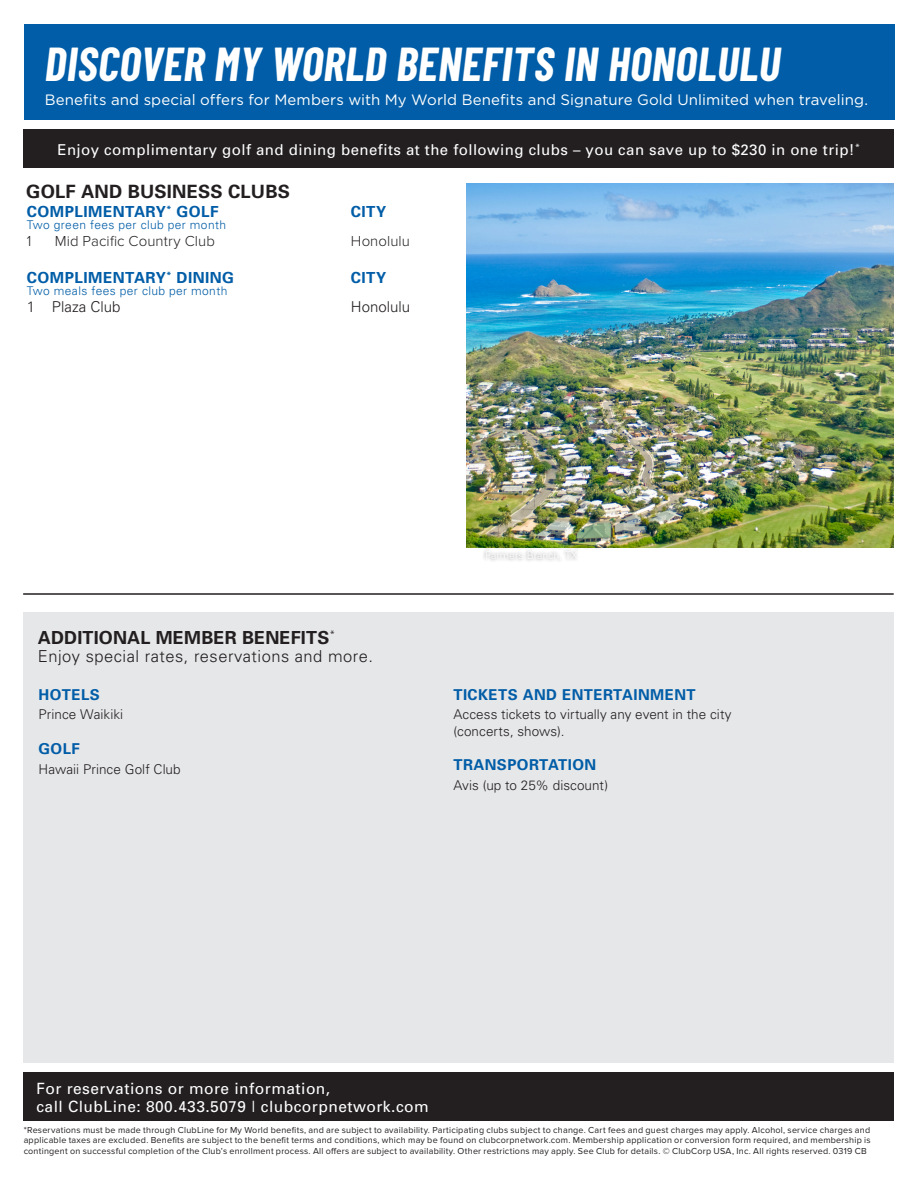
<style>
.page{position:relative;width:918px;height:1188px;background:#fff}
.page>*{position:absolute;margin:0;border:0;box-sizing:border-box;transform-origin:0 0}
.Page_Header{font:italic 700 46.5px "Barlow Condensed";letter-spacing:.01em;color:#fff}
.Page_Header-2{font:700 18.3px "Univers";letter-spacing:.01em;color:#231f20}
.Page_Header-3{font:700 18px "Univers";letter-spacing:.01em;color:#231f20}
.Body_Copy{font:300 16.5px "Univers";letter-spacing:.03em;color:#231f20}
.Body_Copy-2{font:15.6px/17.9px "Univers";letter-spacing:.03em;color:#fff}
.Body_Copy-3{font:700 15.3px "Univers";letter-spacing:.03em;color:#015da7}
.Page_Header-4{font:15px "Gotham";letter-spacing:.005em;color:#fff}
.Body_Copy-4{font:15px "Univers";letter-spacing:.03em;color:#fff}
.Body_Copy-5{font:700 15px "Univers";letter-spacing:.03em;color:#015da7}
.t1{font:300 15px "Proxima Nova";letter-spacing:.005em;color:#231f20}
.Body_Copy-6{font:300 15px "Univers";color:#231f20}
.Header_3{font:300 13.5px/16.8px "Univers";letter-spacing:.005em;color:#231f20}
.Body_Copy-7{font:300 12px "Univers";letter-spacing:.03em;color:#015da7}
.t2{font:9px/10.5px "Proxima Nova";letter-spacing:.025em;color:#231f20;text-align:justify}
</style>
<div class="page">
<div style="left:23px;top:1072px;width:871px;height:49px;background:#231f20"></div>
<div style="left:23px;top:129px;width:870px;height:39px;background:#231f20"></div>
<div style="left:23px;top:612px;width:871px;height:451px;background:#e6e7e9"></div>
<div style="left:482px;top:537px;width:124px;height:27px;background:#231f20;opacity:.47"></div>
<hr style="left:23px;top:593px;width:871px;height:2px;background:#231f20">
<img style="left:467px;top:183px;width:426px;height:364px">
<div style="left:24px;top:24px;width:870px;height:96px;background:#015da7"></div>
<p class="Page_Header" style="left:45px;top:36px;width:737px">DISCOVER MY WORLD BENEFITS IN HONOLULU</p>
<p class="Page_Header-4" style="left:45px;top:91px;width:825px">Benefits and special offers for Members with My World Benefits and Signature Gold Unlimited when traveling.</p>
<p class="Body_Copy-4" style="left:57px;top:140px;width:804px">Enjoy complimentary golf and dining benefits at the following clubs – you can save up to $230 in one trip!<sup>*</sup></p>
<p class="Page_Header-2" style="left:26px;top:180px;width:265px">GOLF AND BUSINESS CLUBS</p>
<p class="Body_Copy-3" style="left:27px;top:202px;width:193px">COMPLIMENTARY<sup>*</sup> GOLF</p>
<p class="Body_Copy-3" style="left:351px;top:202px;width:37px">CITY</p>
<p class="Body_Copy-7" style="left:27px;top:218px;width:201px">Two green fees per club per month</p>
<p class="t1" style="left:27px;top:233px;width:6px">1</p>
<p class="t1" style="left:55px;top:233px;width:162px">Mid Pacific Country Club</p>
<p class="t1" style="left:351px;top:233px;width:61px">Honolulu</p>
<p class="Body_Copy-3" style="left:27px;top:267px;width:209px">COMPLIMENTARY<sup>*</sup> DINING</p>
<p class="Body_Copy-3" style="left:351px;top:267px;width:37px">CITY</p>
<p class="Body_Copy-7" style="left:27px;top:284px;width:202px">Two meals fees per club per month</p>
<p class="Body_Copy-6" style="left:27px;top:298px;width:95px">1 Plaza Club</p>
<p class="Body_Copy-6" style="left:351px;top:298px;width:61px">Honolulu</p>
<p class="Page_Header-3" style="left:38px;top:626px;width:299px">ADDITIONAL MEMBER BENEFITS<sup>*</sup></p>
<p class="Body_Copy" style="left:38px;top:646px;width:337px">Enjoy special rates, reservations and more.</p>
<p class="Body_Copy-5" style="left:39px;top:685px;width:63px">HOTELS</p>
<p class="Header_3" style="left:39px;top:706px;width:86px">Prince Waikiki</p>
<p class="Body_Copy-5" style="left:39px;top:739px;width:43px">GOLF</p>
<p class="Header_3" style="left:39px;top:760px;width:144px">Hawaii Prince Golf Club</p>
<p class="Body_Copy-5" style="left:453px;top:685px;width:244px">TICKETS AND ENTERTAINMENT</p>
<p class="Header_3" style="left:453px;top:706px;width:280px">Access tickets to virtually any event in the city (concerts, shows).</p>
<p class="Body_Copy-5" style="left:453px;top:755px;width:144px">TRANSPORTATION</p>
<p class="Header_3" style="left:453px;top:777px;width:156px">Avis (up to 25% discount)</p>
<p class="Body_Copy-2" style="left:36px;top:1079px;width:394px">For reservations or more information,<br>call ClubLine: 800.433.5079 | clubcorpnetwork.com</p>
<p class="t2" style="left:24px;top:1125px;width:848px">*Reservations must be made through ClubLine for My World benefits, and are subject to availability. Participating clubs subject to change. Cart fees and guest charges may apply. Alcohol, service charges and applicable taxes are excluded. Benefits are subject to the benefit terms and conditions, which may be found on clubcorpnetwork.com. Membership application or conversion form required, and membership is contingent on successful completion of the Club’s enrollment process. All offers are subject to availability. Other restrictions may apply. See Club for details. © ClubCorp USA, Inc. All rights reserved. 0319 CB</p>
</div>
